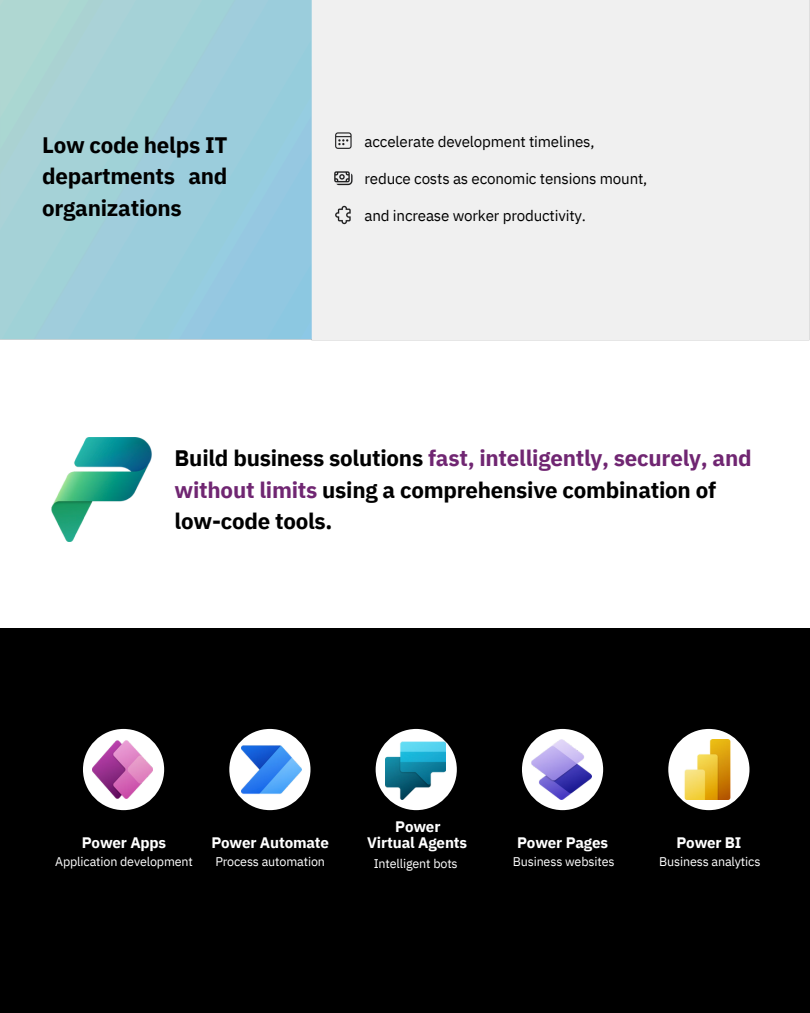
<style>
.page{position:relative;width:810px;height:1013px;background:#fff}
.page>*{position:absolute;margin:0;border:0;box-sizing:border-box;transform-origin:0 0}
.t1{font:700 22.3px/31.5px "IBM Plex Sans";letter-spacing:-.01em;color:#000;text-align:justify}
.t2{font:15.2px "IBM Plex Sans";letter-spacing:-.01em;color:#000}
.t3{font:700 15.2px "IBM Plex Sans";letter-spacing:-.01em;color:#fff}
.t4{font:12.5px "IBM Plex Sans";letter-spacing:-.01em;color:#fff}
.s1{color:#702672}
</style>
<div class="page">
<div style="left:0;top:628px;width:810px;height:384px;background:#000"></div>
<div style="left:83px;top:729px;width:81px;height:81px;background:#fff;border-radius:50%"></div>
<div style="left:229px;top:729px;width:82px;height:81px;background:#fff;border-radius:50%"></div>
<div style="left:376px;top:729px;width:81px;height:81px;background:#fff;border-radius:50%"></div>
<div style="left:522px;top:729px;width:81px;height:81px;background:#fff;border-radius:50%"></div>
<div style="left:668px;top:729px;width:81px;height:81px;background:#fff;border-radius:50%"></div>
<img style="left:0;top:0;width:810px;height:341px">
<img style="left:93px;top:739px;width:60px;height:60px">
<img style="left:241px;top:739px;width:60px;height:60px">
<img style="left:386px;top:739px;width:60px;height:60px">
<img style="left:532px;top:739px;width:60px;height:60px">
<img style="left:677px;top:739px;width:60px;height:60px">
<img style="left:51px;top:437px;width:101px;height:105px">
<h2 class="t1" style="left:42px;top:129px;width:187px">Low code helps IT departments and organizations</h2>
<p class="t2" style="left:365px;top:132px;width:232px">accelerate development timelines,</p>
<p class="t2" style="left:365px;top:168px;width:284px">reduce costs as economic tensions mount,</p>
<p class="t2" style="left:365px;top:205px;width:223px">and increase worker productivity.</p>
<h2 class="t1" style="left:175px;top:442px;width:579px;text-align:left">Build business solutions <span class="s1">fast, intelligently, securely, and without limits</span> using a comprehensive combination of low-code tools.</h2>
<p class="t3" style="left:82px;top:832px;width:86px">Power Apps</p>
<h1 class="t4" style="left:55px;top:852px;width:139px">Application development</h1>
<h3 class="t3" style="left:211px;top:832px;width:119px">Power Automate</h3>
<p class="t4" style="left:215px;top:852px;width:111px">Process automation</p>
<h1 class="t3" style="left:395px;top:816px;width:47px">Power</h1>
<p class="t3" style="left:367px;top:832px;width:101px">Virtual Agents</p>
<p class="t3" style="left:517px;top:832px;width:92px">Power Pages</p>
<p class="t4" style="left:513px;top:852px;width:103px">Business websites</p>
<p class="t3" style="left:677px;top:832px;width:66px">Power BI</p>
<p class="t4" style="left:374px;top:855px;width:86px">Intelligent bots</p>
<p class="t4" style="left:659px;top:852px;width:103px">Business analytics</p>
</div>
